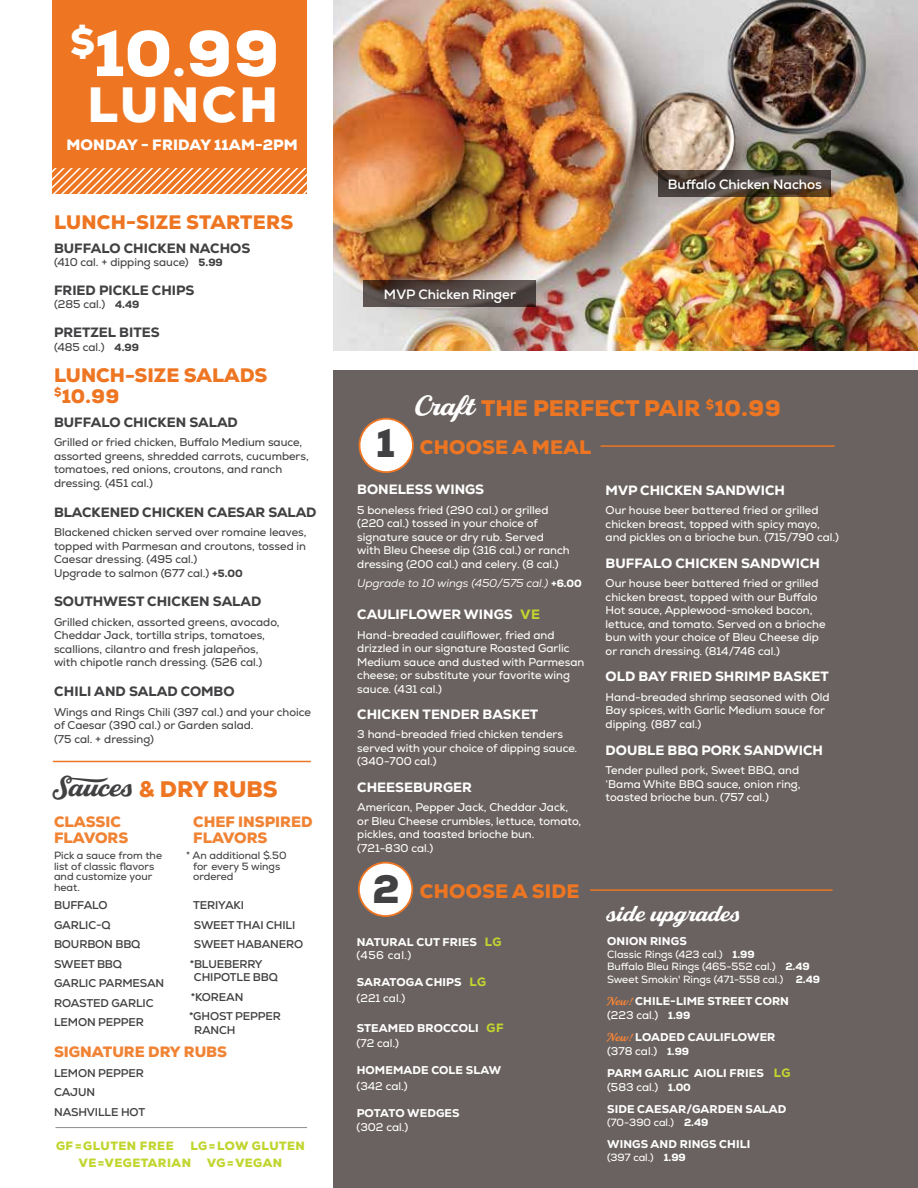
<style>
.page{position:relative;width:918px;height:1188px;background:#fff}
.page>*{position:absolute;margin:0;border:0;box-sizing:border-box;transform-origin:0 0}
.t1{font:900 64.5px "Nexa";color:#fff}
.t2{font:900 49.5px "Nexa";letter-spacing:.05em;color:#fff}
.t3{font:900 39.75px "Nexa";color:#414042}
.t4{font:900 22.5px "Nexa";color:#ee7622}
.t5{font:700 22.5px "Stash";color:#fff}
.t6{font:900 19.5px/21px "Nexa";letter-spacing:.01em;color:#ee7622}
.t7{font:900 15px/16.5px "Nexa";color:#f08334}
.t8{font:900 15px "Nexa";letter-spacing:.01em;color:#fff}
.t9{font:800 13.5px "Nexa";color:#fff}
.t10{font:800 13.5px "Nexa";color:#414042}
.t11{font:700 13.5px "Nexa";color:#fff}
.t12{font:900 12px/17.4px "Nexa";letter-spacing:.04em;color:#c1d52f}
.t13{font:11.25px/13.5px "Nexa";color:#fff}
.t14{font:11.25px/13.5px "Nexa";color:#414042}
.t15{font:800 11.25px/13.5px "Nexa";letter-spacing:.01em;color:#fff}
.t16{font:700 11.25px/19.5px "Nexa";letter-spacing:-.01em;color:#414042}
.t17{font:italic 11.25px "Nexa";color:#fff}
.t18{font:10.5px/12.6px "Nexa";color:#fff}
.t19{font:10.5px/10.5px "Nexa";color:#414042}
.s1{font-size:45px}
.s2{font-weight:800;font-size:10.5px}
.s3{font-family:"Stash";font-weight:700;font-size:27px;color:#414042}
.s4{font-family:"Stash";font-weight:700;font-size:27px;color:#fff}
.s5{font-weight:800;font-style:normal;font-size:10.5px}
.s6{color:#c1d52f}
.s7{font-size:12px;color:#c1d52f}
.s8{font-weight:400}
.s9{font-weight:800}
.s10{font-family:"Stash";font-weight:700;color:#ef833a}
.s11{font-size:10.5px}
</style>
<div class="page">
<img style="left:334px;top:0;width:584px;height:351px">
<svg style="left:659px;top:170px;width:172px;height:26px;background:#473b33"></svg>
<svg style="left:363px;top:281px;width:173px;height:26px;background:#524743"></svg>
<div style="left:53px;top:0;width:254px;height:194px;background:#ee7622"></div>
<div style="left:334px;top:370px;width:584px;height:818px;background:#6a6260"></div>
<svg style="left:53px;top:168px;width:254px;height:26px"></svg>
<div style="left:359px;top:419px;width:54px;height:53px;background:#fff;border-radius:50%"></div>
<div style="left:359px;top:418px;width:55px;height:55px;border:2px solid #ee7622;border-radius:50%"></div>
<div style="left:359px;top:863px;width:53px;height:53px;background:#fff;border-radius:50%"></div>
<div style="left:358px;top:862px;width:55px;height:55px;border:2px solid #ee7622;border-radius:50%"></div>
<hr style="left:601px;top:445px;width:234px;height:2px;background:#ee7622">
<hr style="left:590px;top:889px;width:243px;height:2px;background:#ee7622">
<hr style="left:53px;top:761px;width:258px;height:1px;background:#ee7622">
<hr style="left:56px;top:1127px;width:251px;height:1px;background:#8a8c8e">
<h1 class="t1" style="left:70px;top:12px;width:210px"><sup>$</sup>10<span class="s1">.</span>99</h1>
<h2 class="t2" style="left:87px;top:73px;width:192px">LUNCH</h2>
<h3 class="t8" style="left:66px;top:135px;width:233px">MONDAY - FRIDAY 11AM-2PM</h3>
<h3 class="t6" style="left:54px;top:212px;width:241px">LUNCH-SIZE STARTERS</h3>
<p class="t10" style="left:54px;top:239px;width:198px">BUFFALO CHICKEN NACHOS</p>
<p class="t14" style="left:54px;top:256px;width:170px">(410 cal. + dipping sauce) <span class="s2">5.99</span></p>
<p class="t10" style="left:54px;top:281px;width:142px">FRIED PICKLE CHIPS</p>
<p class="t14" style="left:54px;top:298px;width:87px">(285 cal.) <span class="s2">4.49</span></p>
<p class="t10" style="left:54px;top:324px;width:107px">PRETZEL BITES</p>
<p class="t14" style="left:54px;top:340px;width:87px">(485 cal.) <span class="s2">4.99</span></p>
<h3 class="t6" style="left:54px;top:364px;width:215px">LUNCH-SIZE SALADS <sup>$</sup>10.99</h3>
<p class="t10" style="left:54px;top:414px;width:185px">BUFFALO CHICKEN SALAD</p>
<p class="t14" style="left:54px;top:436px;width:256px">Grilled or fried chicken, Buffalo Medium sauce, assorted greens, shredded carrots, cucumbers, tomatoes, red onions, croutons, and ranch dressing. (451 cal.)</p>
<p class="t10" style="left:54px;top:503px;width:264px">BLACKENED CHICKEN CAESAR SALAD</p>
<p class="t14" style="left:54px;top:526px;width:254px">Blackened chicken served over romaine leaves, topped with Parmesan and croutons, tossed in Caesar dressing. (495 cal.)<br>Upgrade to salmon (677 cal.) <span class="s2">+5.00</span></p>
<p class="t10" style="left:54px;top:593px;width:209px">SOUTHWEST CHICKEN SALAD</p>
<p class="t14" style="left:54px;top:615px;width:227px">Grilled chicken, assorted greens, avocado, Cheddar Jack, tortilla strips, tomatoes, scallions, cilantro and fresh jalapeños, with chipotle ranch dressing. (526 cal.)</p>
<p class="t10" style="left:54px;top:683px;width:182px">CHILI AND SALAD COMBO</p>
<p class="t14" style="left:54px;top:705px;width:259px">Wings and Rings Chili (397 cal.) and your choice of Caesar (390 cal.) or Garden salad.<br>(75 cal. + dressing)</p>
<h3 class="t4" style="left:54px;top:775px;width:225px"><span class="s3">Sauces</span> &amp; DRY RUBS</h3>
<h3 class="t7" style="left:54px;top:813px;width:76px">CLASSIC<br>FLAVORS</h3>
<h3 class="t7" style="left:193px;top:813px;width:121px">CHEF INSPIRED<br>FLAVORS</h3>
<p class="t19" style="left:193px;top:851px;width:95px;text-indent:-7px">* An additional $.50 for every 5 wings ordered</p>
<p class="t19" style="left:54px;top:851px;width:110px">Pick a sauce from the list of classic flavors and customize your heat.</p>
<p class="t16" style="left:54px;top:896px;width:112px">BUFFALO<br>GARLIC-Q<br>BOURBON BBQ<br>SWEET BBQ<br>GARLIC PARMESAN<br>ROASTED GARLIC<br>LEMON PEPPER</p>
<p class="t16" style="left:193px;top:896px;width:53px">TERIYAKI</p>
<p class="t16" style="left:194px;top:915px;width:103px">SWEET THAI CHILI</p>
<p class="t16" style="left:194px;top:935px;width:111px">SWEET HABANERO</p>
<p class="t16" style="left:190px;top:954px;width:75px">*BLUEBERRY</p>
<p class="t16" style="left:189px;top:968px;width:94px;text-indent:5px">CHIPOTLE BBQ *KOREAN *GHOST PEPPER</p>
<p class="t16" style="left:194px;top:1020px;width:43px">RANCH</p>
<h3 class="t7" style="left:54px;top:1043px;width:175px">SIGNATURE DRY RUBS</h3>
<p class="t16" style="left:54px;top:1063px;width:93px">LEMON PEPPER<br>CAJUN<br>NASHVILLE HOT</p>
<p class="t12" style="left:56px;top:1137px;width:119px">GF=GLUTEN FREE</p>
<p class="t12" style="left:79px;top:1137px;width:228px;text-indent:111px">LG=LOW GLUTEN<br>VE=VEGETARIAN</p>
<p class="t12" style="left:207px;top:1154px;width:76px">VG=VEGAN</p>
<p class="t11" style="left:384px;top:286px;width:134px">MVP Chicken Ringer</p>
<p class="t11" style="left:668px;top:175px;width:155px">Buffalo Chicken Nachos</p>
<h3 class="t3" style="left:376px;top:418px;width:20px">1</h3>
<h3 class="t4" style="left:414px;top:394px;width:368px"><span class="s4">Craft</span> THE PERFECT PAIR <sup>$</sup>10.99</h3>
<h3 class="t6" style="left:420px;top:436px;width:173px">CHOOSE A MEAL</h3>
<p class="t9" style="left:357px;top:481px;width:128px">BONELESS WINGS</p>
<p class="t13" style="left:357px;top:503px;width:214px">5 boneless fried (290 cal.) or grilled (220 cal.) tossed in your choice of signature sauce or dry rub. Served with Bleu Cheese dip (316 cal.) or ranch dressing (200 cal.) and celery. (8 cal.)</p>
<p class="t17" style="left:357px;top:577px;width:226px">Upgrade to 10 wings (450/575 cal.) <span class="s5">+6.00</span></p>
<p class="t9" style="left:357px;top:606px;width:184px">CAULIFLOWER WINGS <span class="s6">VE</span></p>
<p class="t13" style="left:357px;top:628px;width:229px">Hand-breaded cauliflower, fried and drizzled in our signature Roasted Garlic Medium sauce and dusted with Parmesan cheese; or substitute your favorite wing sauce. (431 cal.)</p>
<p class="t9" style="left:357px;top:705px;width:182px">CHICKEN TENDER BASKET</p>
<p class="t13" style="left:357px;top:727px;width:221px">3 hand-breaded fried chicken tenders served with your choice of dipping sauce. (340-700 cal.)</p>
<p class="t9" style="left:357px;top:778px;width:116px">CHEESEBURGER</p>
<p class="t13" style="left:357px;top:801px;width:225px">American, Pepper Jack, Cheddar Jack, or Bleu Cheese crumbles, lettuce, tomato, pickles, and toasted brioche bun. (721-830 cal.)</p>
<h3 class="t3" style="left:372px;top:863px;width:29px">2</h3>
<h3 class="t6" style="left:420px;top:880px;width:161px">CHOOSE A SIDE</h3>
<p class="t15" style="left:357px;top:935px;width:146px">NATURAL CUT FRIES <span class="s7">LG </span><span class="s8">(456 cal.)</span></p>
<p class="t15" style="left:357px;top:974px;width:131px;line-height:15.6px">SARATOGA CHIPS <span class="s7">LG </span><span class="s8">(221 cal.)</span></p>
<p class="t15" style="left:357px;top:1020px;width:149px;line-height:15.6px">STEAMED BROCCOLI <span class="s7">GF </span><span class="s8">(72 cal.)</span></p>
<p class="t15" style="left:357px;top:1064px;width:146px">HOMEMADE COLE SLAW</p>
<p class="t13" style="left:357px;top:1080px;width:53px">(342 cal.)</p>
<p class="t15" style="left:357px;top:1106px;width:104px">POTATO WEDGES</p>
<p class="t13" style="left:357px;top:1120px;width:53px">(302 cal.)</p>
<p class="t9" style="left:606px;top:481px;width:181px">MVP CHICKEN SANDWICH</p>
<p class="t13" style="left:606px;top:503px;width:235px">Our house beer battered fried or grilled chicken breast, topped with spicy mayo, and pickles on a brioche bun. (715/790 cal.)</p>
<p class="t9" style="left:606px;top:554px;width:216px">BUFFALO CHICKEN SANDWICH</p>
<p class="t13" style="left:606px;top:577px;width:221px">Our house beer battered fried or grilled chicken breast, topped with our Buffalo Hot sauce, Applewood-smoked bacon, lettuce, and tomato. Served on a brioche bun with your choice of Bleu Cheese dip or ranch dressing. (814/746 cal.)</p>
<p class="t9" style="left:606px;top:668px;width:225px">OLD BAY FRIED SHRIMP BASKET</p>
<p class="t13" style="left:606px;top:690px;width:225px">Hand-breaded shrimp seasoned with Old<br>Bay spices, with Garlic Medium sauce for dipping. (887 cal.)</p>
<p class="t9" style="left:606px;top:741px;width:219px">DOUBLE BBQ PORK SANDWICH</p>
<p class="t13" style="left:606px;top:764px;width:196px;text-align:justify">Tender pulled pork, Sweet BBQ, and ‘Bama White BBQ sauce, onion ring, toasted brioche bun. (757 cal.)</p>
<h3 class="t5" style="left:607px;top:899px;width:135px">side upgrades</h3>
<p class="t15" style="left:607px;top:934px;width:81px">ONION RINGS</p>
<p class="t18" style="left:607px;top:948px;width:214px">Classic Rings (423 cal.) <span class="s9">1.99<br></span>Buffalo Bleu Rings (465-552 cal.) <span class="s9">2.49<br></span>Sweet Smokin' Rings (471-558 cal.) <span class="s9">2.49</span></p>
<p class="t15" style="left:607px;top:995px;width:183px"><span class="s10">New!</span> CHILE-LIME STREET CORN <span class="s8">(223 cal.)</span> <span class="s11">1.99</span></p>
<p class="t15" style="left:607px;top:1031px;width:170px"><span class="s10">New!</span> LOADED CAULIFLOWER <span class="s8">(378 cal.)</span> <span class="s11">1.99</span></p>
<p class="t15" style="left:607px;top:1067px;width:185px">PARM GARLIC AIOLI FRIES <span class="s7">LG </span><span class="s8">(583 cal.)</span> <span class="s11">1.00</span></p>
<p class="t15" style="left:607px;top:1103px;width:181px">SIDE CAESAR/GARDEN SALAD</p>
<p class="t18" style="left:607px;top:1116px;width:103px">(70-390 cal.) <span class="s9">2.49</span></p>
<p class="t15" style="left:607px;top:1138px;width:145px">WINGS AND RINGS CHILI</p>
<p class="t18" style="left:607px;top:1151px;width:80px">(397 cal.) <span class="s9">1.99</span></p>
</div>
